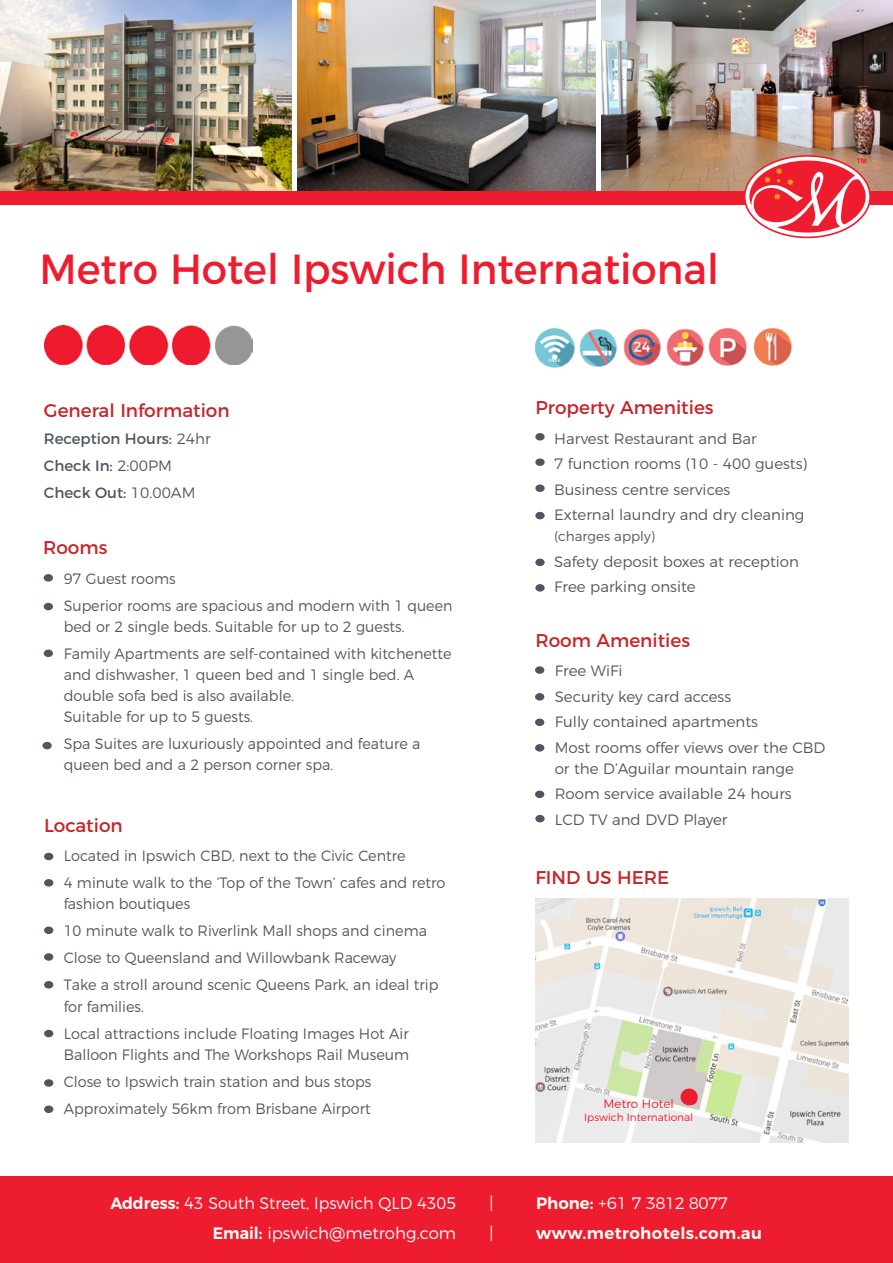
<style>
.page{position:relative;width:893px;height:1263px;background:#fff}
.page>*{position:absolute;margin:0;border:0;box-sizing:border-box;transform-origin:0 0}
.t1{font:42px "Montserrat";color:#ed1c2e;scale:.96 1}
.t2{font:18.45px "Montserrat";color:#c72429}
.t3{font:300 16.5px "Montserrat";color:#fff;scale:.96 1}
.t4{font:300 16.5px "Montserrat";color:#fff}
.t5{font:600 16.5px "Montserrat";letter-spacing:.025em;color:#fffef9}
.t6{font:300 16.5px "Montserrat Alternates";letter-spacing:-.03em;color:#fff}
.t7{font:300 16.5px "Montserrat Alternates";letter-spacing:-.03em;color:#fff;scale:.96 1}
.t8{font:300 15px/27px "Montserrat";color:#505661;scale:.96 1}
.t9{font:300 15px/25.5px "Montserrat";color:#505661}
.t10{font:15px/27px "Montserrat";color:#505661}
.t11{font:300 13.5px "Montserrat";color:#505661}
.t12{font:300 12px "Montserrat";color:#ed1c2e}
.t13{font:300 10.5px "Montserrat";color:#ed1c2e}
.t14{font:4.5px "Montserrat";color:#fff}
.s1{font-weight:300}
.s2{font-weight:600;color:#fffef9}
.s3{font-family:"Montserrat";font-weight:600;color:#fffef9}
</style>
<div class="page">
<img style="left:536px;top:899px;width:312px;height:243px">
<img style="left:601px;top:0;width:292px;height:192px">
<div style="left:44px;top:574px;width:9px;height:8px;background:#505661;border-radius:50%"></div>
<div style="left:44px;top:603px;width:9px;height:7px;background:#505661;border-radius:50%"></div>
<div style="left:0;top:1177px;width:893px;height:86px;background:#ed1c2e"></div>
<div style="left:535px;top:666px;width:9px;height:8px;background:#505661;border-radius:50%"></div>
<div style="left:535px;top:693px;width:9px;height:7px;background:#505661;border-radius:50%"></div>
<div style="left:535px;top:744px;width:9px;height:7px;background:#505661;border-radius:50%"></div>
<div style="left:535px;top:790px;width:9px;height:8px;background:#505661;border-radius:50%"></div>
<div style="left:535px;top:433px;width:10px;height:7px;background:#505661;border-radius:50%"></div>
<div style="left:535px;top:458px;width:10px;height:8px;background:#505661;border-radius:50%"></div>
<div style="left:535px;top:484px;width:10px;height:8px;background:#505661;border-radius:50%"></div>
<img style="left:298px;top:0;width:297px;height:192px">
<div style="left:535px;top:718px;width:9px;height:8px;background:#505661;border-radius:50%"></div>
<div style="left:44px;top:649px;width:9px;height:8px;background:#505661;border-radius:50%"></div>
<div style="left:535px;top:512px;width:10px;height:7px;background:#505661;border-radius:50%"></div>
<div style="left:535px;top:559px;width:10px;height:7px;background:#505661;border-radius:50%"></div>
<div style="left:44px;top:879px;width:9px;height:7px;background:#505661;border-radius:50%"></div>
<div style="left:44px;top:926px;width:9px;height:8px;background:#505661;border-radius:50%"></div>
<div style="left:44px;top:981px;width:9px;height:7px;background:#505661;border-radius:50%"></div>
<div style="left:44px;top:853px;width:9px;height:7px;background:#505661;border-radius:50%"></div>
<div style="left:44px;top:1030px;width:9px;height:7px;background:#505661;border-radius:50%"></div>
<div style="left:44px;top:953px;width:9px;height:8px;background:#505661;border-radius:50%"></div>
<div style="left:680px;top:1088px;width:18px;height:17px;background:#ed1c2e;border-radius:50%"></div>
<img style="left:0;top:0;width:292px;height:192px">
<div style="left:0;top:192px;width:893px;height:13px;background:#ed1c2e"></div>
<svg style="left:744px;top:155px;width:127px;height:83px"></svg>
<div style="left:535px;top:584px;width:10px;height:8px;background:#505661;border-radius:50%"></div>
<div style="left:42px;top:742px;width:10px;height:7px;background:#505661;border-radius:50%"></div>
<img style="left:534px;top:328px;width:41px;height:40px">
<img style="left:579px;top:329px;width:38px;height:38px">
<img style="left:623px;top:329px;width:38px;height:37px">
<img style="left:666px;top:329px;width:38px;height:37px">
<img style="left:708px;top:328px;width:39px;height:38px">
<div style="left:44px;top:1105px;width:9px;height:8px;background:#505661;border-radius:50%"></div>
<div style="left:44px;top:1079px;width:9px;height:8px;background:#505661;border-radius:50%"></div>
<div style="left:535px;top:815px;width:10px;height:7px;background:#505661;border-radius:50%"></div>
<img style="left:753px;top:327px;width:39px;height:39px">
<img style="left:44px;top:325px;width:209px;height:39px">
<h1 class="t1" style="left:39px;top:235px;width:709px">Metro Hotel Ipswich International</h1>
<p class="t2" style="left:44px;top:395px;width:187px">General Information</p>
<p class="t10" style="left:44px;top:424px;width:168px">Reception Hours: <span class="s1">24hr<br></span>Check In: <span class="s1">2:00PM<br></span>Check Out: <span class="s1">10.00AM</span></p>
<p class="t2" style="left:43px;top:532px;width:66px">Rooms</p>
<p class="t8" style="left:64px;top:564px;width:406px">97 Guest rooms<br>Superior rooms are spacious and modern with 1 queen</p>
<p class="t8" style="left:64px;top:612px;width:405px">bed or 2 single beds. Suitable for up to 2 guests.<br>Family Apartments are self-contained with kitchenette</p>
<p class="t8" style="left:64px;top:663px;width:367px;line-height:21px">and dishwasher, 1 queen bed and 1 single bed. A double sofa bed is also available.<br>Suitable for up to 5 guests.</p>
<p class="t8" style="left:64px;top:732px;width:373px;line-height:21px">Spa Suites are luxuriously appointed and feature a queen bed and a 2 person corner spa.</p>
<p class="t2" style="left:44px;top:811px;width:80px">Location</p>
<p class="t8" style="left:64px;top:841px;width:399px">Located in Ipswich CBD, next to the Civic Centre<br>4 minute walk to the ‘Top of the Town’ cafes and retro</p>
<p class="t8" style="left:64px;top:889px;width:392px">fashion boutiques<br>10 minute walk to Riverlink Mall shops and cinema Close to Queensland and Willowbank Raceway<br>Take a stroll around scenic Queens Park, an ideal trip</p>
<p class="t8" style="left:64px;top:991px;width:361px">for families.<br>Local attractions include Floating Images Hot Air</p>
<p class="t8" style="left:64px;top:1039px;width:361px">Balloon Flights and The Workshops Rail Museum<br>Close to Ipswich train station and bus stops<br>Approximately 56km from Brisbane Airport</p>
<p class="t3" style="left:110px;top:1190px;width:362px"><span class="s2">Address:</span> 43 South Street, Ipswich QLD 4305</p>
<p class="t7" style="left:489px;top:1190px;width:6px">|</p>
<p class="t4" style="left:213px;top:1220px;width:245px"><span class="s2">Email:</span> ipswich@metrohg.com</p>
<p class="t7" style="left:489px;top:1220px;width:6px">|</p>
<p class="t14" style="left:549px;top:357px;width:13px">FREE</p>
<p class="t2" style="left:535px;top:392px;width:180px">Property Amenities</p>
<p class="t9" style="left:554px;top:424px;width:255px">Harvest Restaurant and Bar<br>7 function rooms (10 - 400 guests)<br>Business centre services<br>External laundry and dry cleaning</p>
<p class="t11" style="left:554px;top:526px;width:102px">(charges apply)</p>
<p class="t9" style="left:554px;top:547px;width:246px">Safety deposit boxes at reception<br>Free parking onsite</p>
<p class="t2" style="left:535px;top:625px;width:156px">Room Amenities</p>
<p class="t9" style="left:555px;top:657px;width:272px">Free WiFi<br>Security key card access<br>Fully contained apartments<br>Most rooms offer views over the CBD</p>
<p class="t9" style="left:555px;top:754px;width:241px">or the D’Aguilar mountain range<br>Room service available 24 hours<br>LCD TV and DVD Player</p>
<p class="t2" style="left:535px;top:863px;width:135px">FIND US HERE</p>
<p class="t12" style="left:604px;top:1094px;width:72px">Metro Hotel</p>
<p class="t13" style="left:584px;top:1109px;width:110px">Ipswich International</p>
<p class="t6" style="left:536px;top:1190px;width:193px"><span class="s3">Phone</span><span class="s2">:</span> +61 7 3812 8077</p>
<p class="t5" style="left:536px;top:1219px;width:227px">www.metrohotels.com.au</p>
</div>
